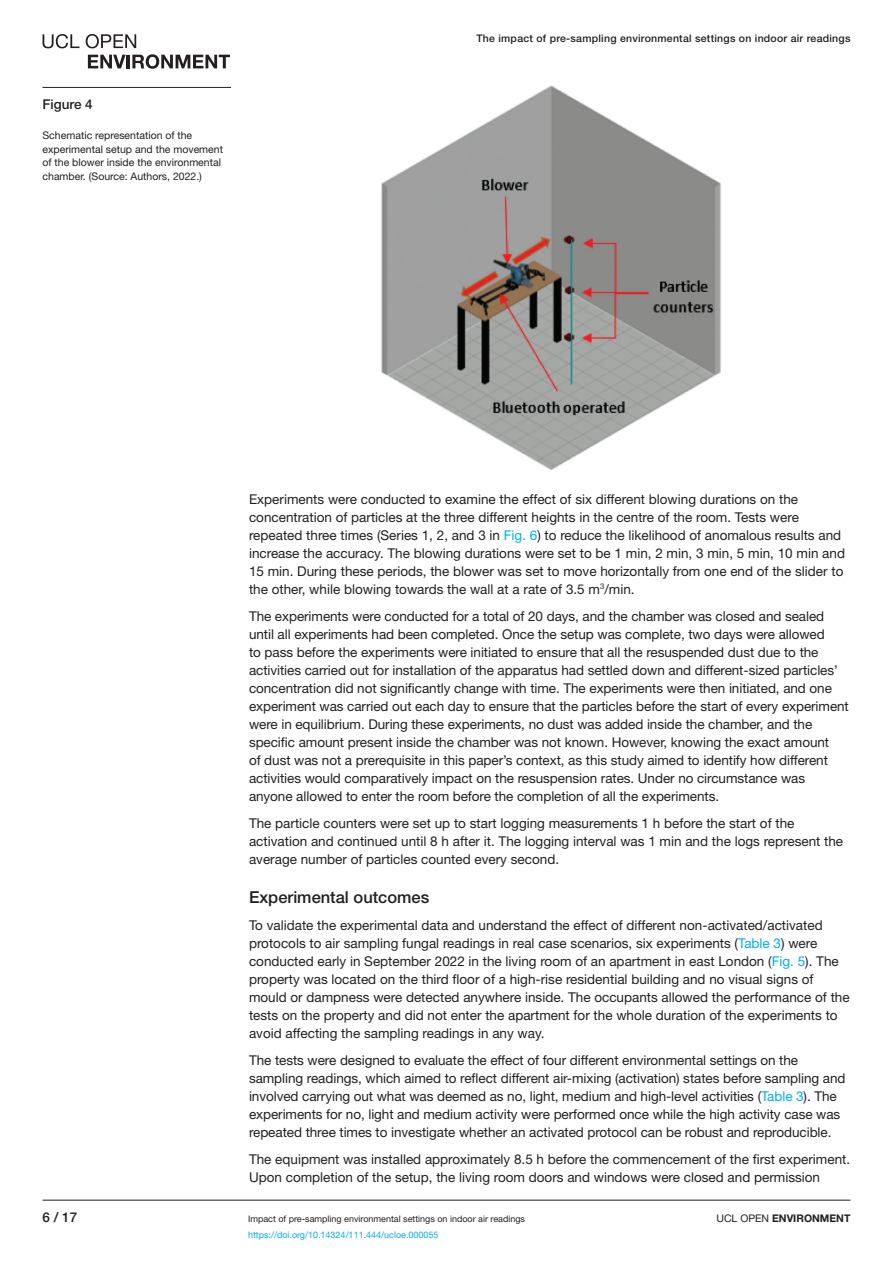
<style>
.page{position:relative;width:893px;height:1263px;background:#fff}
.page>*{position:absolute;margin:0;border:0;box-sizing:border-box;transform-origin:0 0}
.t1{font:500 16.5px "Helvetica Neue LT Std";color:#231f20}
.t2{font:13.5px/18px "Helvetica Neue LT Std";letter-spacing:-.005em;color:#231f20}
.t3{font:500 13.5px "Helvetica Neue LT Std";color:#231f20}
.t4{font:10.5px/13.5px "Helvetica Neue LT Std";color:#231f20}
.t5{font:500 10.5px "Helvetica Neue LT Std";letter-spacing:.025em;color:#231f20}
.t6{font:700 10.5px "Helvetica Neue LT Std";color:#231f20}
.t7{font:9px "Helvetica Neue LT Std";color:#231f20}
.t8{font:9px "Helvetica Neue LT Std";color:#00aeef}
.s1{color:#00aeef}
.s2{font-weight:400}
</style>
<div class="page">
<hr style="left:43px;top:1200px;width:807px;height:1px;background:#231f20">
<svg style="left:43px;top:34px;width:36px;height:14px"></svg>
<svg style="left:86px;top:34px;width:50px;height:14px"></svg>
<svg style="left:88px;top:54px;width:142px;height:15px"></svg>
<img style="left:381px;top:86px;width:340px;height:383px">
<hr style="left:43px;top:87px;width:188px;height:1px;background:#231f20">
<p class="t3" style="left:43px;top:96px;width:52px">Figure 4</p>
<p class="t4" style="left:43px;top:128px;width:182px">Schematic representation of the experimental setup and the movement of the blower inside the environmental chamber. (Source: Authors, 2022.)</p>
<p class="t5" style="left:476px;top:32px;width:376px">The impact of pre-sampling environmental settings on indoor air readings</p>
<p class="t2" style="left:249px;top:490px;width:597px">Experiments were conducted to examine the effect of six different blowing durations on the concentration of particles at the three different heights in the centre of the room. Tests were repeated three times (Series 1, 2, and 3 in <span class="s1">Fig. 6</span>) to reduce the likelihood of anomalous results and increase the accuracy. The blowing durations were set to be 1 min, 2 min, 3 min, 5 min, 10 min and 15 min. During these periods, the blower was set to move horizontally from one end of the slider to the other, while blowing towards the wall at a rate of 3.5 m<sup>3</sup>/min.</p>
<p class="t2" style="left:249px;top:607px;width:601px">The experiments were conducted for a total of 20 days, and the chamber was closed and sealed until all experiments had been completed. Once the setup was complete, two days were allowed<br>to pass before the experiments were initiated to ensure that all the resuspended dust due to the activities carried out for installation of the apparatus had settled down and different-sized particles’ concentration did not significantly change with time. The experiments were then initiated, and one experiment was carried out each day to ensure that the particles before the start of every experiment were in equilibrium. During these experiments, no dust was added inside the chamber, and the specific amount present inside the chamber was not known. However, knowing the exact amount<br>of dust was not a prerequisite in this paper’s context, as this study aimed to identify how different activities would comparatively impact on the resuspension rates. Under no circumstance was anyone allowed to enter the room before the completion of all the experiments.</p>
<p class="t2" style="left:249px;top:814px;width:596px">The particle counters were set up to start logging measurements 1 h before the start of the activation and continued until 8 h after it. The logging interval was 1 min and the logs represent the average number of particles counted every second.</p>
<p class="t1" style="left:249px;top:887px;width:182px">Experimental outcomes</p>
<p class="t2" style="left:249px;top:916px;width:602px">To validate the experimental data and understand the effect of different non-activated/activated protocols to air sampling fungal readings in real case scenarios, six experiments (<span class="s1">Table 3</span>) were conducted early in September 2022 in the living room of an apartment in east London (<span class="s1">Fig. 5</span>). The property was located on the third floor of a high-rise residential building and no visual signs of mould or dampness were detected anywhere inside. The occupants allowed the performance of the tests on the property and did not enter the apartment for the whole duration of the experiments to avoid affecting the sampling readings in any way.</p>
<p class="t2" style="left:249px;top:1051px;width:598px">The tests were designed to evaluate the effect of four different environmental settings on the sampling readings, which aimed to reflect different air-mixing (activation) states before sampling and involved carrying out what was deemed as no, light, medium and high-level activities (<span class="s1">Table 3</span>). The experiments for no, light and medium activity were performed once while the high activity case was repeated three times to investigate whether an activated protocol can be robust and reproducible.</p>
<p class="t2" style="left:249px;top:1150px;width:603px">The equipment was installed approximately 8.5 h before the commencement of the first experiment.<br>Upon completion of the setup, the living room doors and windows were closed and permission</p>
<p class="t3" style="left:43px;top:1209px;width:36px">6 / 17</p>
<p class="t7" style="left:248px;top:1213px;width:279px">Impact of pre-sampling environmental settings on indoor air readings</p>
<p class="t6" style="left:716px;top:1211px;width:135px"><span class="s2">UCL OPEN</span> ENVIRONMENT</p>
<p class="t8" style="left:248px;top:1229px;width:192px">https://doi.org/10.14324/111.444/ucloe.000055</p>
</div>
